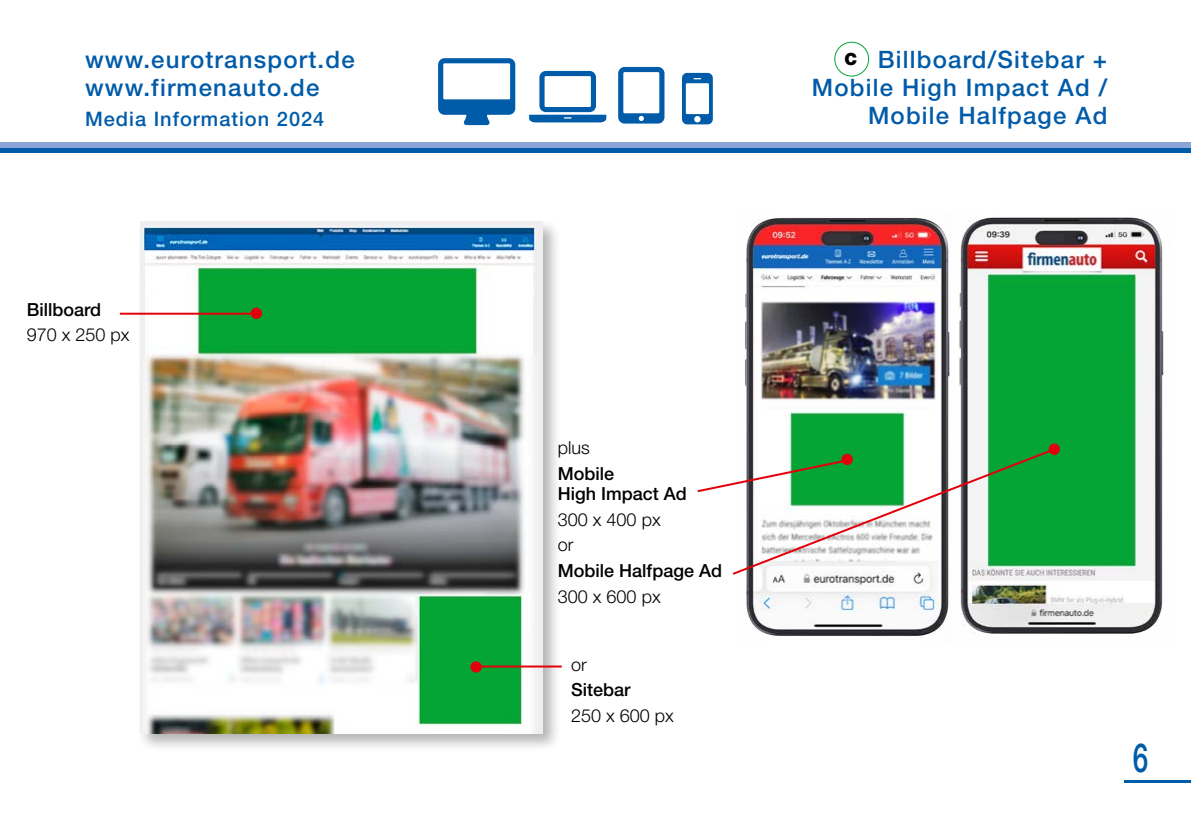
<style>
.page{position:relative;width:1191px;height:840px;background:#fff}
.page>*{position:absolute;margin:0;border:0;box-sizing:border-box;transform-origin:0 0}
.t1{font:500 40px "Helvetica Neue LT Std";color:#005ba9;scale:.7 1}
.t2{font:500 24px/28px "Helvetica Neue LT Std";letter-spacing:.05em;color:#005ba9}
.t3{font:500 20px "Helvetica Neue LT Std";letter-spacing:.05em;color:#005ba9}
.Fließtext_9pt_regula{font:500 18px/20px "Helvetica Neue LT Std";color:#000}
.Fließtext_9pt_regula-2{font:300 18px "Helvetica Neue LT Std";color:#000}
.t4{font:900 16.8px "Helvetica Neue LT Std";color:#000}
</style>
<div class="page">
<hr style="left:1124px;top:780px;width:67px;height:2px;background:#005ba9">
<div style="left:0;top:147px;width:1191px;height:6px;background:#005ba9"></div>
<div style="left:0;top:142px;width:1191px;height:5px;background:#8ba5d6"></div>
<img style="left:745px;top:217px;width:201px;height:419px">
<img style="left:946px;top:217px;width:218px;height:417px">
<div style="left:137px;top:218px;width:425px;height:534px;background:#000;opacity:.3"></div>
<img style="left:140px;top:222px;width:403px;height:510px">
<hr style="left:120px;top:312px;width:136px;height:2px;background:#e3000b">
<div style="left:251px;top:307px;width:11px;height:12px;background:#e3000b;border-radius:50%"></div>
<hr style="left:477px;top:665px;width:85px;height:2px;background:#e3000b">
<div style="left:470px;top:661px;width:12px;height:11px;background:#e3000b;border-radius:50%"></div>
<svg style="left:1048px;top:443px;width:12px;height:11px"></svg>
<svg style="left:732px;top:446px;width:325px;height:130px"></svg>
<svg style="left:841px;top:453px;width:12px;height:12px"></svg>
<svg style="left:697px;top:458px;width:152px;height:35px"></svg>
<div style="left:834px;top:42px;width:35px;height:34px;border:1px solid #05a535;border-radius:50%"></div>
<svg style="left:438px;top:58px;width:77px;height:67px"></svg>
<svg style="left:529px;top:71px;width:77px;height:51px"></svg>
<svg style="left:618px;top:67px;width:46px;height:56px"></svg>
<svg style="left:682px;top:73px;width:31px;height:51px"></svg>
<p class="t2" style="left:85px;top:45px;width:271px">www.eurotransport.de www.firmenauto.de</p>
<p class="t3" style="left:85px;top:107px;width:241px">Media Information 2024</p>
<p class="Fließtext_9pt_regula" style="left:27px;top:299px;width:76px">Billboard</p>
<p class="Fließtext_9pt_regula-2" style="left:27px;top:324px;width:104px">970 x 250 px</p>
<p class="t2" style="left:878px;top:45px;width:231px">Billboard/Sitebar +</p>
<p class="t2" style="left:812px;top:73px;width:297px">Mobile High Impact Ad /</p>
<p class="t2" style="left:868px;top:101px;width:241px">Mobile Halfpage Ad</p>
<p class="t4" style="left:844px;top:49px;width:14px">C</p>
<p class="Fließtext_9pt_regula-2" style="left:558px;top:436px;width:33px">plus</p>
<p class="Fließtext_9pt_regula" style="left:558px;top:463px;width:131px">Mobile<br>High Impact Ad</p>
<p class="Fließtext_9pt_regula-2" style="left:558px;top:508px;width:104px">300 x 400 px</p>
<p class="Fließtext_9pt_regula-2" style="left:558px;top:533px;width:17px">or</p>
<p class="Fließtext_9pt_regula" style="left:558px;top:560px;width:166px">Mobile Halfpage Ad</p>
<p class="Fließtext_9pt_regula-2" style="left:558px;top:585px;width:104px">300 x 600 px</p>
<p class="Fließtext_9pt_regula-2" style="left:571px;top:652px;width:17px">or</p>
<p class="Fließtext_9pt_regula" style="left:571px;top:679px;width:61px">Sitebar</p>
<p class="Fließtext_9pt_regula-2" style="left:571px;top:704px;width:104px">250 x 600 px</p>
<h1 class="t1" style="left:1132px;top:733px;width:24px">6</h1>
</div>
